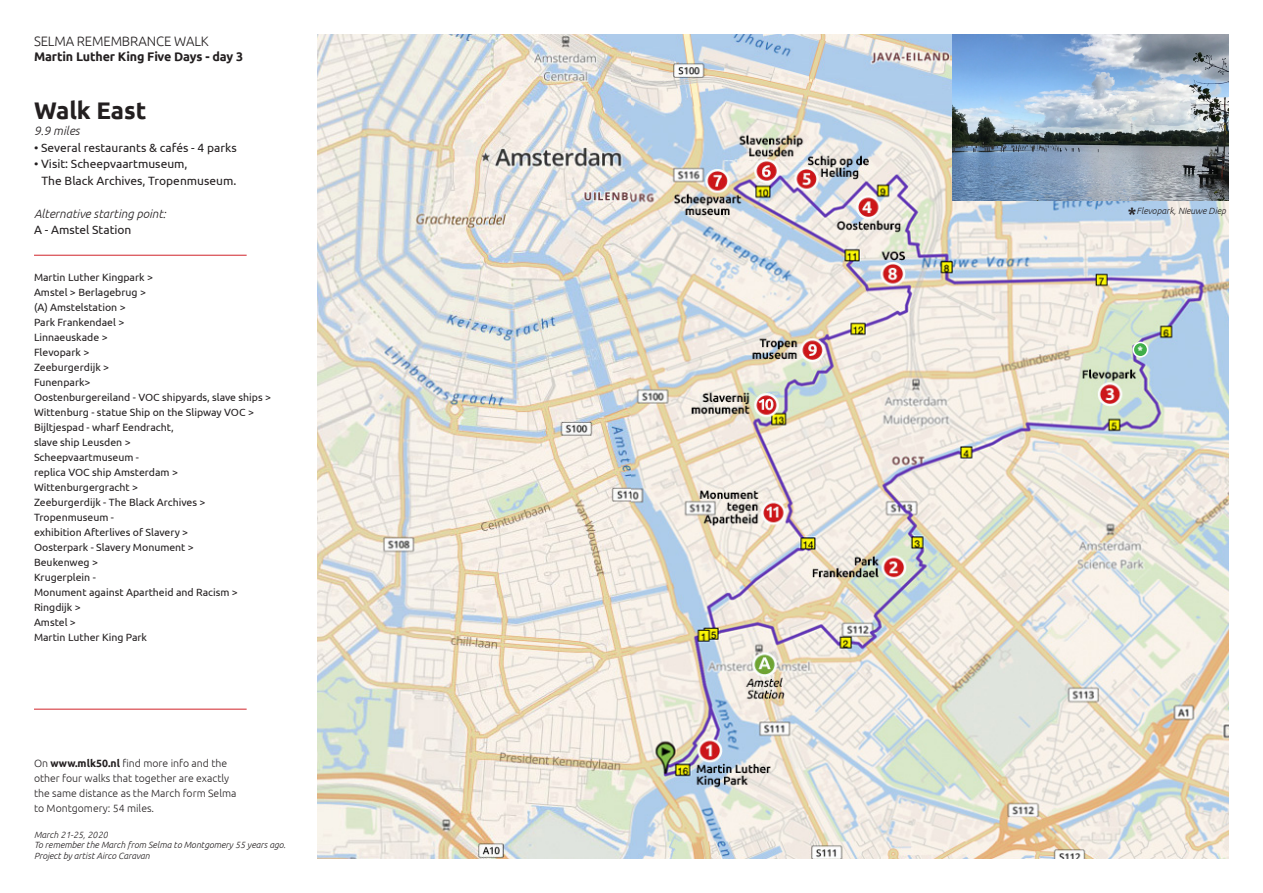
<style>
.page{position:relative;width:1263px;height:893px;background:#fff}
.page>*{position:absolute;margin:0;border:0;box-sizing:border-box;transform-origin:0 0}
.t1{font:700 24px "Ubuntu";color:#231f20}
.t2{font:300 13.65px "Ubuntu";letter-spacing:-.01em;color:#231f20}
.t3{font:700 12.45px "Ubuntu";letter-spacing:-.01em;color:#231f20}
.t4{font:12px "Ubuntu";color:#231f20}
.t5{font:italic 300 12px "Ubuntu";color:#231f20}
.t6{font:700 11.1px "Ubuntu";color:#fff}
.t7{font:10.5px "Ubuntu";color:#231f20}
.t8{font:300 10.5px "Ubuntu";color:#231f20}
.t9{font:italic 300 9px "Ubuntu";color:#231f20}
.s1{font-weight:700}
.s2{font-weight:500;font-style:normal;font-size:18px}
</style>
<div class="page">
<img style="left:318px;top:34px;width:313px;height:825px">
<img style="left:631px;top:34px;width:598px;height:825px">
<hr style="left:34px;top:255px;width:213px;height:1px;background:#d1232a">
<img style="left:952px;top:34px;width:277px;height:166px">
<div style="left:1133px;top:342px;width:15px;height:15px;background:#40ae49;border-radius:50%"></div>
<div style="left:1132px;top:342px;width:16px;height:16px;border:2px solid #fff;border-radius:50%"></div>
<hr style="left:34px;top:709px;width:213px;height:1px;background:#d1232a">
<p class="t2" style="left:34px;top:32px;width:176px">SELMA REMEMBRANCE WALK</p>
<p class="t3" style="left:34px;top:49px;width:211px">Martin Luther King Five Days - day 3</p>
<p class="t1" style="left:34px;top:96px;width:114px">Walk East</p>
<p class="t5" style="left:34px;top:124px;width:47px">9.9 miles</p>
<p class="t4" style="left:34px;top:140px;width:204px">• Several restaurants &amp; cafés - 4 parks</p>
<p class="t4" style="left:34px;top:157px;width:155px">• Visit: Scheepvaartmuseum,</p>
<p class="t4" style="left:42px;top:173px;width:196px">The Black Archives, Tropenmuseum.</p>
<p class="t5" style="left:34px;top:206px;width:133px">Alternative starting point:</p>
<p class="t4" style="left:34px;top:223px;width:99px">A - Amstel Station</p>
<p class="t7" style="left:34px;top:271px;width:120px">Martin Luther Kingpark &gt;</p>
<p class="t7" style="left:34px;top:286px;width:113px">Amstel &gt; Berlagebrug &gt;</p>
<p class="t7" style="left:34px;top:301px;width:93px">(A) Amstelstation &gt;</p>
<p class="t7" style="left:34px;top:316px;width:92px">Park Frankendael &gt;</p>
<p class="t7" style="left:34px;top:331px;width:75px">Linnaeuskade &gt;</p>
<p class="t7" style="left:34px;top:346px;width:57px">Flevopark &gt;</p>
<p class="t7" style="left:34px;top:361px;width:77px">Zeeburgerdijk &gt;</p>
<p class="t7" style="left:34px;top:376px;width:58px">Funenpark&gt;</p>
<p class="t7" style="left:34px;top:391px;width:239px">Oostenburgereiland - VOC shipyards, slave ships &gt;</p>
<p class="t7" style="left:34px;top:406px;width:221px">Wittenburg - statue Ship on the Slipway VOC &gt;</p>
<p class="t7" style="left:34px;top:421px;width:141px">Bijltjespad - wharf Eendracht,</p>
<p class="t7" style="left:34px;top:436px;width:98px">slave ship Leusden &gt;</p>
<p class="t7" style="left:34px;top:451px;width:106px">Scheepvaartmuseum -</p>
<p class="t7" style="left:34px;top:466px;width:145px">replica VOC ship Amsterdam &gt;</p>
<p class="t7" style="left:34px;top:481px;width:105px">Wittenburgergracht &gt;</p>
<p class="t7" style="left:34px;top:496px;width:173px">Zeeburgerdijk - The Black Archives &gt;</p>
<p class="t7" style="left:34px;top:511px;width:82px">Tropenmuseum -</p>
<p class="t7" style="left:34px;top:526px;width:156px">exhibition Afterlives of Slavery &gt;</p>
<p class="t7" style="left:34px;top:541px;width:161px">Oosterpark - Slavery Monument &gt;</p>
<p class="t7" style="left:34px;top:556px;width:66px">Beukenweg &gt;</p>
<p class="t7" style="left:34px;top:571px;width:63px">Krugerplein -</p>
<p class="t7" style="left:34px;top:586px;width:205px">Monument against Apartheid and Racism &gt;</p>
<p class="t7" style="left:34px;top:601px;width:48px">Ringdijk &gt;</p>
<p class="t7" style="left:34px;top:616px;width:43px">Amstel &gt;</p>
<p class="t7" style="left:34px;top:631px;width:115px">Martin Luther King Park</p>
<p class="t8" style="left:34px;top:757px;width:195px">On <span class="s1">www.mlk50.nl</span> find more info and the</p>
<p class="t8" style="left:34px;top:772px;width:197px">other four walks that together are exactly</p>
<p class="t8" style="left:34px;top:787px;width:204px">the same distance as the March form Selma</p>
<p class="t8" style="left:34px;top:802px;width:122px">to Montgomery: 54 miles.</p>
<p class="t9" style="left:34px;top:829px;width:75px">March 21-25, 2020</p>
<p class="t9" style="left:34px;top:839px;width:253px">To remember the March from Selma to Montgomery 55 years ago.</p>
<p class="t9" style="left:34px;top:850px;width:117px">Project by artist Airco Caravan</p>
<p class="t9" style="left:1128px;top:206px;width:99px"><span class="s2">*</span>Flevopark, NIeuwe Diep</p>
<p class="t6" style="left:1137px;top:344px;width:7px">*</p>
</div>
